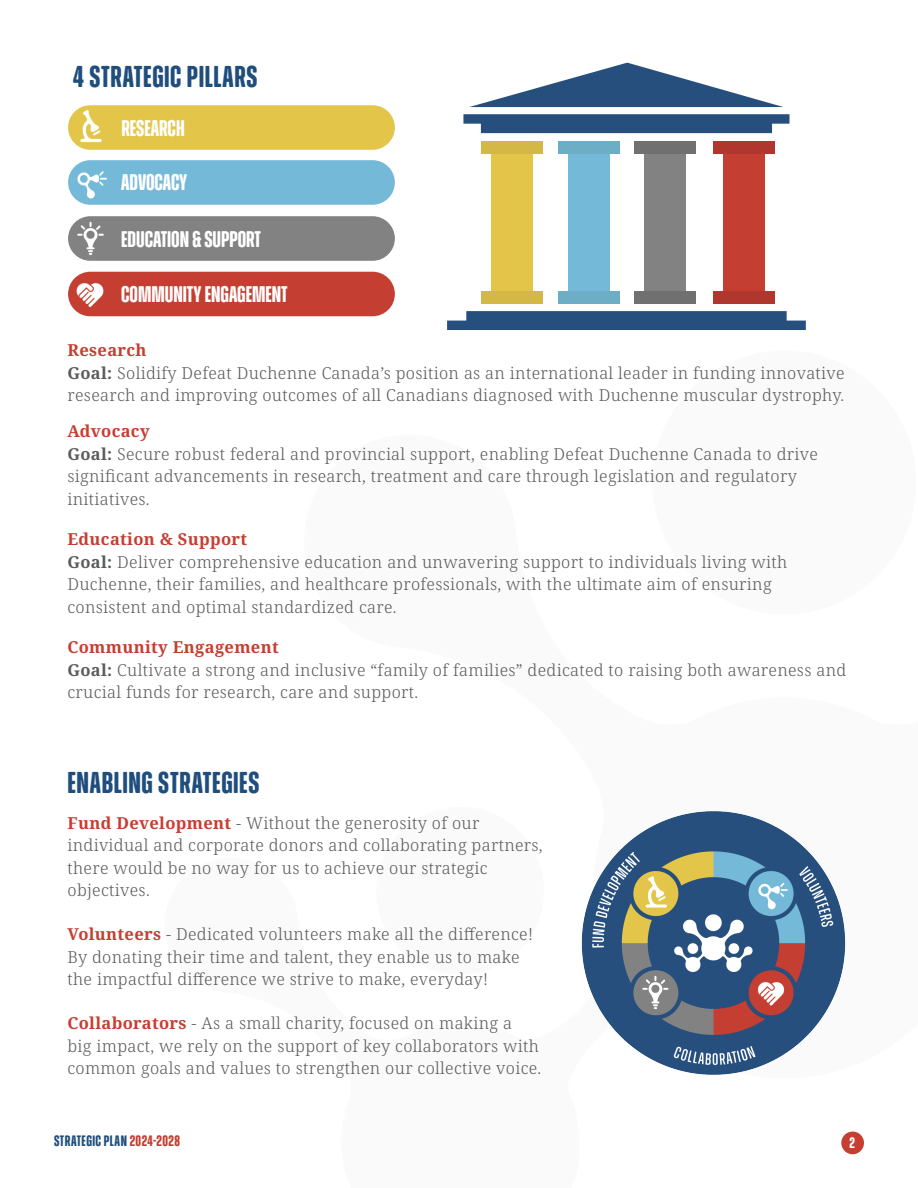
<style>
.page{position:relative;width:918px;height:1188px;background:#fff}
.page>*{position:absolute;margin:0;border:0;box-sizing:border-box;transform-origin:0 0}
.t1{font:700 30px "Zuume Soft";letter-spacing:.025em;color:#1f4e7d}
.t2{font:700 22.5px "Zuume Soft";color:#fff}
.Body{font:300 16.5px/22.5px "Noto Serif";letter-spacing:.02em;color:#5a5c5b}
.t3{font:700 16.5px "Noto Serif";letter-spacing:.02em;color:#c53e31}
.t4{font:700 15px "Zuume Soft";letter-spacing:.03em;color:#1f4e7d}
.t5{font:700 15px "Zuume Soft";color:#fff}
.s1{font-weight:700}
.s2{font-weight:700;color:#c53e31}
.s3{color:#c53e31}
</style>
<div class="page">
<div style="left:841px;top:1132px;width:23px;height:22px;background:#c53e31;border-radius:50%"></div>
<img style="left:581px;top:811px;width:265px;height:264px">
<div style="left:68px;top:105px;width:327px;height:45px;background:#e3c649;border-radius:22px"></div>
<div style="left:68px;top:160px;width:327px;height:45px;background:#75b9d9;border-radius:22px"></div>
<div style="left:68px;top:216px;width:327px;height:45px;background:#828282;border-radius:22px"></div>
<div style="left:68px;top:272px;width:327px;height:44px;background:#c43f31;border-radius:22px"></div>
<div style="left:491px;top:149px;width:41px;height:142px;background:#e3c649"></div>
<div style="left:568px;top:149px;width:41px;height:142px;background:#75b9d9"></div>
<div style="left:644px;top:149px;width:42px;height:142px;background:#828282"></div>
<div style="left:723px;top:149px;width:42px;height:142px;background:#c43f31"></div>
<div style="left:481px;top:141px;width:61px;height:12px;background:#d3b846"></div>
<div style="left:481px;top:291px;width:61px;height:12px;background:#d3b846"></div>
<div style="left:558px;top:141px;width:61px;height:12px;background:#6dadc6"></div>
<div style="left:558px;top:291px;width:61px;height:12px;background:#6dadc6"></div>
<div style="left:635px;top:141px;width:61px;height:12px;background:#707070"></div>
<div style="left:635px;top:291px;width:61px;height:12px;background:#707070"></div>
<div style="left:713px;top:141px;width:61px;height:12px;background:#af372e"></div>
<div style="left:713px;top:291px;width:61px;height:12px;background:#af372e"></div>
<svg style="left:463px;top:114px;width:327px;height:19px;background:#355a85"></svg>
<svg style="left:447px;top:311px;width:359px;height:19px;background:#335984"></svg>
<svg style="left:469px;top:63px;width:314px;height:44px"></svg>
<img style="left:76px;top:283px;width:28px;height:24px">
<img style="left:71px;top:164px;width:36px;height:40px">
<img style="left:69px;top:105px;width:43px;height:42px">
<img style="left:68px;top:216px;width:45px;height:45px">
<h1 class="t1" style="left:73px;top:61px;width:186px">4 STRATEGIC PILLARS</h1>
<p class="t2" style="left:121px;top:117px;width:65px">RESEARCH</p>
<p class="t2" style="left:121px;top:171px;width:67px">ADVOCACY</p>
<p class="t2" style="left:121px;top:228px;width:141px">EDUCATION &amp; SUPPORT</p>
<p class="t2" style="left:121px;top:282px;width:168px">COMMUNITY ENGAGEMENT</p>
<h2 class="t3" style="left:68px;top:339px;width:81px">Research</h2>
<p class="Body" style="left:68px;top:362px;width:779px"><span class="s1">Goal:</span> Solidify Defeat Duchenne Canada’s position as an international leader in funding innovative research and improving outcomes of all Canadians diagnosed with Duchenne muscular dystrophy.</p>
<h2 class="t3" style="left:68px;top:420px;width:84px">Advocacy</h2>
<p class="Body" style="left:68px;top:443px;width:752px"><span class="s1">Goal:</span> Secure robust federal and provincial support, enabling Defeat Duchenne Canada to drive significant advancements in research, treatment and care through legislation and regulatory initiatives.</p>
<h2 class="t3" style="left:68px;top:528px;width:181px">Education &amp; Support</h2>
<p class="Body" style="left:68px;top:551px;width:721px"><span class="s1">Goal:</span> Deliver comprehensive education and unwavering support to individuals living with<br>Duchenne, their families, and healthcare professionals, with the ultimate aim of ensuring consistent and optimal standardized care.</p>
<h2 class="t3" style="left:68px;top:636px;width:213px">Community Engagement</h2>
<p class="Body" style="left:68px;top:659px;width:780px"><span class="s1">Goal:</span> Cultivate a strong and inclusive “family of families” dedicated to raising both awareness and crucial funds for research, care and support.</p>
<h1 class="t1" style="left:68px;top:767px;width:193px">ENABLING STRATEGIES</h1>
<p class="Body" style="left:68px;top:812px;width:477px"><span class="s2">Fund Development</span> - Without the generosity of our individual and corporate donors and collaborating partners, there would be no way for us to achieve our strategic objectives.</p>
<p class="Body" style="left:68px;top:924px;width:467px"><span class="s2">Volunteers</span> - Dedicated volunteers make all the difference!<br>By donating their time and talent, they enable us to make the impactful difference we strive to make, everyday!</p>
<p class="Body" style="left:68px;top:1013px;width:475px"><span class="s2">Collaborators</span> - As a small charity, focused on making a<br>big impact, we rely on the support of key collaborators with common goals and values to strengthen our collective voice.</p>
<p class="t4" style="left:54px;top:1133px;width:128px">STRATEGIC PLAN <span class="s3">2024-2028</span></p>
<p class="t5" style="left:849px;top:1135px;width:7px">2</p>
</div>
